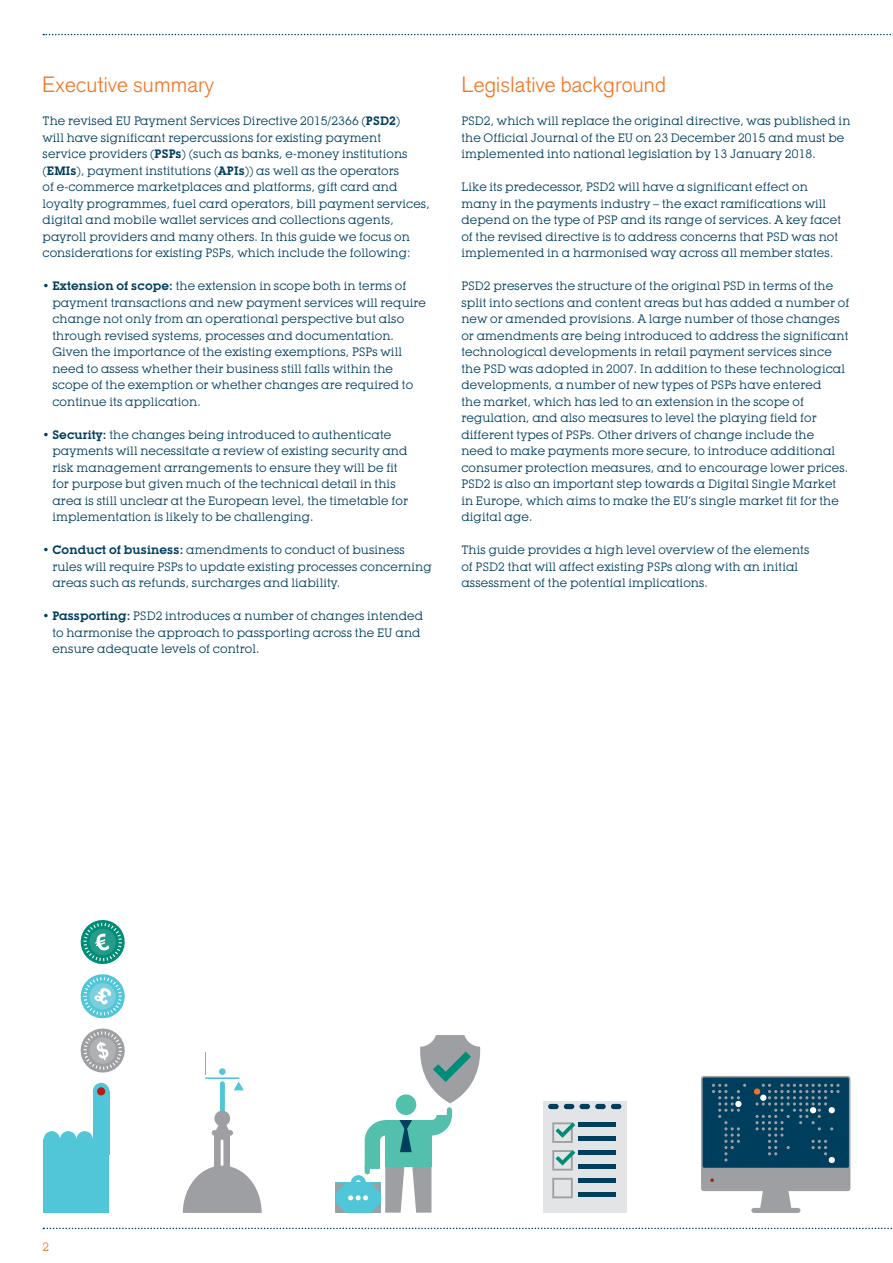
<style>
.page{position:relative;width:893px;height:1263px;background:#fff}
.page>*{position:absolute;margin:0;border:0;box-sizing:border-box;transform-origin:0 0}
.t1{font:300 21.75px "Akzidenz Grotesk";letter-spacing:.01em;color:#f47321}
.t2{font:12px/16.5px "Lubalin Graph IT Cby BT";letter-spacing:.01em;color:#003e5e}
.t3{font:12px "Lubalin Graph IT Cby BT";color:#f47321}
.s1{font-weight:600}
</style>
<div class="page">
<svg style="left:43px;top:34px;width:850px;height:1px"></svg>
<svg style="left:43px;top:1228px;width:849px;height:1px"></svg>
<div style="left:93px;top:1083px;width:16px;height:16px;background:#51c6d8;border-radius:50%"></div>
<div style="left:44px;top:1139px;width:65px;height:74px;background:#51c6d8"></div>
<div style="left:93px;top:1091px;width:16px;height:63px;background:#51c6d8"></div>
<div style="left:76px;top:1131px;width:17px;height:16px;background:#51c6d8;border-radius:50%"></div>
<div style="left:97px;top:1087px;width:8px;height:8px;background:#b41d15;border-radius:50%"></div>
<div style="left:60px;top:1131px;width:16px;height:16px;background:#51c6d8;border-radius:50%"></div>
<div style="left:44px;top:1131px;width:16px;height:16px;background:#51c6d8;border-radius:50%"></div>
<svg style="left:80px;top:920px;width:45px;height:153px"></svg>
<div style="left:219px;top:1068px;width:7px;height:7px;background:#51c6d8;border-radius:50%"></div>
<div style="left:220px;top:1081px;width:5px;height:41px;background:#51c6d8;border-radius:2px"></div>
<hr style="left:205px;top:1077px;width:35px;height:2px;background:#51c6d8">
<svg style="left:205px;top:1052px;width:1px;height:23px"></svg>
<div style="left:214px;top:1110px;width:16px;height:16px;background:#9d9fa2;border-radius:50%"></div>
<div style="left:214px;top:1133px;width:16px;height:47px;background:#9d9fa2"></div>
<svg style="left:216px;top:1125px;width:13px;height:5px"></svg>
<div style="left:212px;top:1130px;width:21px;height:6px;background:#9d9fa2;border-radius:3px"></div>
<hr style="left:221px;top:1139px;width:2px;height:43px;background:#fff">
<svg style="left:234px;top:1081px;width:10px;height:9px"></svg>
<svg style="left:183px;top:1165px;width:79px;height:48px"></svg>
<div style="left:396px;top:1094px;width:20px;height:21px;background:#52c0ad;border-radius:50%"></div>
<svg style="left:336px;top:1115px;width:116px;height:98px"></svg>
<div style="left:447px;top:1107px;width:5px;height:10px;background:#52c0ad;border-radius:3px"></div>
<div style="left:365px;top:1164px;width:5px;height:10px;background:#52c0ad;border-radius:3px"></div>
<svg style="left:420px;top:1035px;width:61px;height:68px"></svg>
<svg style="left:758px;top:1191px;width:35px;height:17px"></svg>
<div style="left:701px;top:1076px;width:149px;height:115px;background:#9d9fa2"></div>
<div style="left:754px;top:1208px;width:44px;height:5px;background:#9d9fa2"></div>
<div style="left:703px;top:1077px;width:146px;height:91px;background:#003e5e;border:3px solid #003e5e"></div>
<svg style="left:710px;top:1178px;width:4px;height:4px"></svg>
<svg style="left:712px;top:1084px;width:34px;height:77px"></svg>
<svg style="left:755px;top:1084px;width:84px;height:79px"></svg>
<div style="left:543px;top:1101px;width:84px;height:112px;background:#e3e4e6"></div>
<div style="left:548px;top:1104px;width:11px;height:5px;background:#003e5e;border-radius:3px"></div>
<div style="left:564px;top:1104px;width:10px;height:5px;background:#003e5e;border-radius:3px"></div>
<div style="left:579px;top:1104px;width:11px;height:5px;background:#003e5e;border-radius:3px"></div>
<div style="left:595px;top:1104px;width:11px;height:5px;background:#003e5e;border-radius:3px"></div>
<div style="left:611px;top:1104px;width:10px;height:5px;background:#003e5e;border-radius:3px"></div>
<svg style="left:552px;top:1122px;width:23px;height:21px"></svg>
<svg style="left:552px;top:1150px;width:23px;height:20px"></svg>
<svg style="left:552px;top:1178px;width:21px;height:20px"></svg>
<div style="left:579px;top:1122px;width:37px;height:5px;background:#003e5e"></div>
<div style="left:579px;top:1136px;width:37px;height:5px;background:#003e5e"></div>
<div style="left:579px;top:1150px;width:37px;height:5px;background:#003e5e"></div>
<div style="left:579px;top:1164px;width:37px;height:5px;background:#003e5e"></div>
<div style="left:579px;top:1178px;width:37px;height:5px;background:#003e5e"></div>
<div style="left:579px;top:1192px;width:37px;height:5px;background:#003e5e"></div>
<h1 class="t1" style="left:43px;top:72px;width:173px">Executive summary</h1>
<p class="t2" style="left:43px;top:112px;width:389px">The revised EU Payment Services Directive 2015/2366 (<span class="s1">PSD2</span>)<br>will have significant repercussions for existing payment<br>service providers (<span class="s1">PSPs</span>) (such as banks, e-money institutions (<span class="s1">EMIs</span>), payment institutions (<span class="s1">APIs</span>)) as well as the operators<br>of e-commerce marketplaces and platforms, gift card and loyalty programmes, fuel card operators, bill payment services, digital and mobile wallet services and collections agents, payroll providers and many others. In this guide we focus on considerations for existing PSPs, which include the following:</p>
<p class="t2" style="left:52px;top:277px;width:375px;text-indent:-10px">• <span class="s1">Extension of scope:</span> the extension in scope both in terms of payment transactions and new payment services will require change not only from an operational perspective but also through revised systems, processes and documentation.<br>Given the importance of the existing exemptions, PSPs will need to assess whether their business still falls within the scope of the exemption or whether changes are required to continue its application.</p>
<p class="t2" style="left:52px;top:426px;width:357px;text-indent:-10px">• <span class="s1">Security:</span> the changes being introduced to authenticate payments will necessitate a review of existing security and risk management arrangements to ensure they will be fit for purpose but given much of the technical detail in this area is still unclear at the European level, the timetable for implementation is likely to be challenging.</p>
<p class="t2" style="left:52px;top:541px;width:381px;text-indent:-10px">• <span class="s1">Conduct of business:</span> amendments to conduct of business rules will require PSPs to update existing processes concerning areas such as refunds, surcharges and liability.</p>
<p class="t2" style="left:52px;top:607px;width:372px;text-indent:-10px">• <span class="s1">Passporting:</span> PSD2 introduces a number of changes intended to harmonise the approach to passporting across the EU and ensure adequate levels of control.</p>
<h1 class="t1" style="left:461px;top:72px;width:206px">Legislative background</h1>
<p class="t2" style="left:461px;top:112px;width:391px">PSD2, which will replace the original directive, was published in the Official Journal of the EU on 23 December 2015 and must be implemented into national legislation by 13 January 2018.</p>
<p class="t2" style="left:461px;top:178px;width:381px">Like its predecessor, PSD2 will have a significant effect on many in the payments industry – the exact ramifications will depend on the type of PSP and its range of services. A key facet of the revised directive is to address concerns that PSD was not implemented in a harmonised way across all member states.</p>
<p class="t2" style="left:461px;top:277px;width:389px">PSD2 preserves the structure of the original PSD in terms of the split into sections and content areas but has added a number of new or amended provisions. A large number of those changes or amendments are being introduced to address the significant technological developments in retail payment services since the PSD was adopted in 2007. In addition to these technological developments, a number of new types of PSPs have entered<br>the market, which has led to an extension in the scope of regulation, and also measures to level the playing field for different types of PSPs. Other drivers of change include the<br>need to make payments more secure, to introduce additional consumer protection measures, and to encourage lower prices.<br>PSD2 is also an important step towards a Digital Single Market in Europe, which aims to make the EU’s single market fit for the digital age.</p>
<p class="t2" style="left:461px;top:541px;width:350px">This guide provides a high level overview of the elements of PSD2 that will affect existing PSPs along with an initial assessment of the potential implications.</p>
<p class="t3" style="left:43px;top:1239px;width:8px">2</p>
</div>
